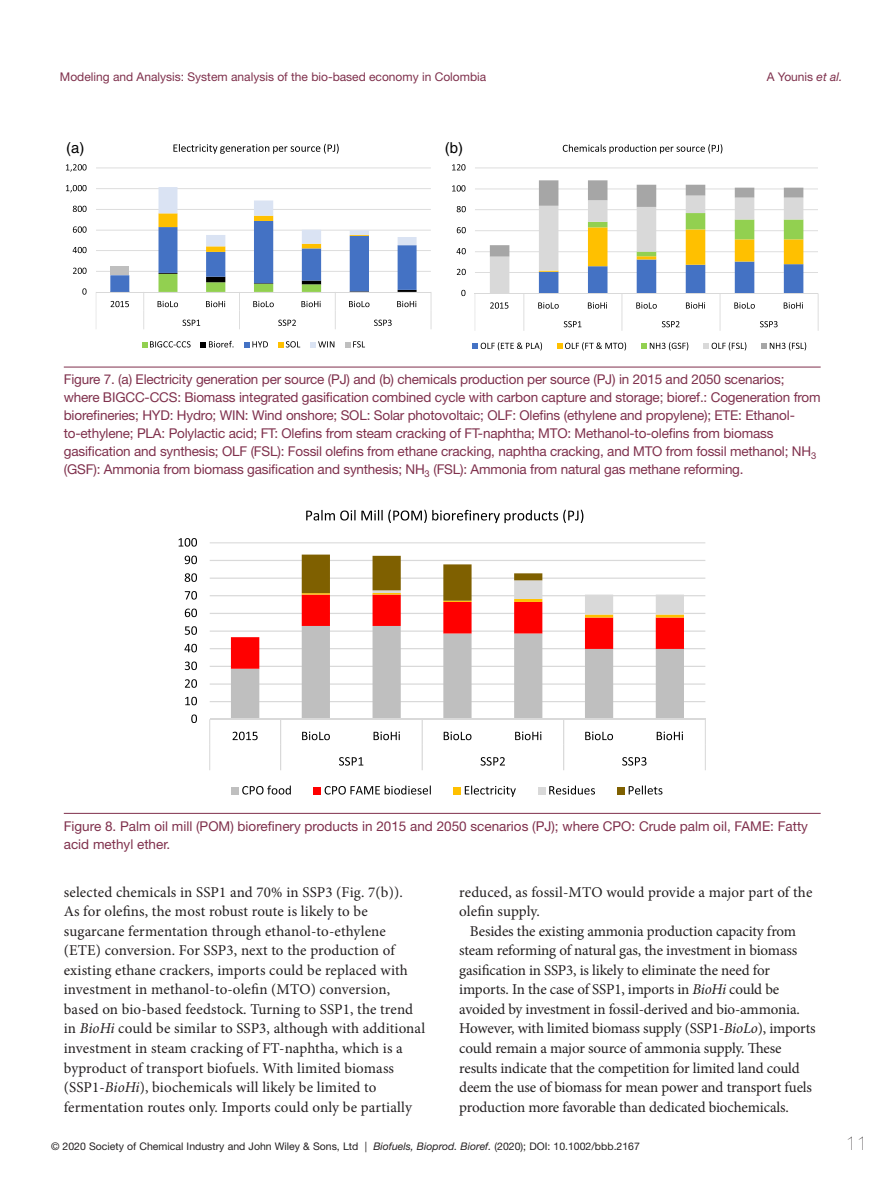
<style>
.page{position:relative;width:893px;height:1187px;background:#fff}
.page>*{position:absolute;margin:0;border:0;box-sizing:border-box;transform-origin:0 0}
.t1{font:200 19.5px "Helvetica Neue LT Std";color:#231f20}
.TXT{font:15px/19.5px "Minion Pro";color:#231f20}
.t2{font:15px "Helvetica LT Std";color:#000}
.FIG_CAP{font:13.5px/18px "Helvetica Neue LT Std";letter-spacing:-.015em;color:#7f304c}
.t3{font:12px "Helvetica Neue LT Std";color:#7f304c}
.t4{font:10.5px "Helvetica Neue LT Std";color:#231f20}
.s1{font-style:italic}
</style>
<div class="page">
<hr style="left:96px;top:271px;width:335px;height:1px;background:#d9d9d9">
<hr style="left:96px;top:250px;width:335px;height:1px;background:#d9d9d9">
<hr style="left:96px;top:230px;width:335px;height:1px;background:#d9d9d9">
<hr style="left:96px;top:209px;width:335px;height:1px;background:#d9d9d9">
<hr style="left:96px;top:188px;width:335px;height:1px;background:#d9d9d9">
<hr style="left:96px;top:167px;width:335px;height:1px;background:#d9d9d9">
<hr style="left:96px;top:291px;width:335px;height:1px;background:#d9d9d9">
<svg style="left:96px;top:292px;width:1px;height:37px"></svg>
<svg style="left:431px;top:292px;width:1px;height:37px"></svg>
<svg style="left:82px;top:288px;width:5px;height:6px"></svg>
<svg style="left:73px;top:267px;width:14px;height:7px"></svg>
<svg style="left:73px;top:247px;width:14px;height:6px"></svg>
<svg style="left:73px;top:226px;width:14px;height:7px"></svg>
<svg style="left:73px;top:206px;width:14px;height:6px"></svg>
<svg style="left:66px;top:185px;width:21px;height:7px"></svg>
<svg style="left:66px;top:164px;width:21px;height:8px"></svg>
<svg style="left:110px;top:187px;width:307px;height:142px"></svg>
<svg style="left:173px;top:144px;width:166px;height:10px"></svg>
<svg style="left:142px;top:341px;width:49px;height:6px"></svg>
<svg style="left:201px;top:341px;width:32px;height:6px"></svg>
<svg style="left:244px;top:341px;width:24px;height:6px"></svg>
<svg style="left:278px;top:341px;width:22px;height:6px"></svg>
<svg style="left:310px;top:341px;width:24px;height:6px"></svg>
<svg style="left:345px;top:341px;width:20px;height:6px"></svg>
<hr style="left:475px;top:272px;width:343px;height:1px;background:#d9d9d9">
<hr style="left:475px;top:251px;width:343px;height:1px;background:#d9d9d9">
<hr style="left:475px;top:230px;width:343px;height:1px;background:#d9d9d9">
<hr style="left:475px;top:209px;width:343px;height:1px;background:#d9d9d9">
<hr style="left:475px;top:188px;width:343px;height:1px;background:#d9d9d9">
<hr style="left:475px;top:167px;width:343px;height:1px;background:#d9d9d9">
<hr style="left:475px;top:293px;width:343px;height:1px;background:#d9d9d9">
<svg style="left:818px;top:293px;width:1px;height:38px"></svg>
<svg style="left:461px;top:290px;width:4px;height:6px"></svg>
<svg style="left:457px;top:269px;width:9px;height:6px"></svg>
<svg style="left:456px;top:248px;width:10px;height:6px"></svg>
<svg style="left:457px;top:227px;width:9px;height:6px"></svg>
<svg style="left:457px;top:206px;width:9px;height:6px"></svg>
<svg style="left:452px;top:185px;width:13px;height:6px"></svg>
<svg style="left:452px;top:164px;width:13px;height:6px"></svg>
<svg style="left:490px;top:180px;width:313px;height:151px"></svg>
<svg style="left:563px;top:144px;width:159px;height:10px"></svg>
<svg style="left:473px;top:342px;width:69px;height:8px"></svg>
<svg style="left:557px;top:342px;width:69px;height:8px"></svg>
<svg style="left:642px;top:342px;width:46px;height:8px"></svg>
<svg style="left:703px;top:342px;width:43px;height:8px"></svg>
<svg style="left:761px;top:342px;width:45px;height:8px"></svg>
<hr style="left:64px;top:367px;width:757px;height:1px;background:#7f304c">
<hr style="left:210px;top:542px;width:495px;height:1px;background:#d9d9d9">
<hr style="left:210px;top:560px;width:495px;height:1px;background:#d9d9d9">
<hr style="left:210px;top:577px;width:495px;height:1px;background:#d9d9d9">
<hr style="left:210px;top:595px;width:495px;height:1px;background:#d9d9d9">
<hr style="left:210px;top:612px;width:495px;height:2px;background:#d9d9d9">
<hr style="left:210px;top:630px;width:495px;height:1px;background:#d9d9d9">
<hr style="left:210px;top:648px;width:495px;height:1px;background:#d9d9d9">
<hr style="left:210px;top:665px;width:495px;height:2px;background:#d9d9d9">
<hr style="left:210px;top:683px;width:495px;height:1px;background:#d9d9d9">
<hr style="left:210px;top:701px;width:495px;height:1px;background:#d9d9d9">
<hr style="left:210px;top:718px;width:495px;height:1px;background:#d9d9d9">
<svg style="left:705px;top:719px;width:1px;height:51px"></svg>
<svg style="left:209px;top:719px;width:1px;height:51px"></svg>
<svg style="left:191px;top:714px;width:6px;height:9px"></svg>
<svg style="left:185px;top:696px;width:12px;height:9px"></svg>
<svg style="left:185px;top:679px;width:12px;height:8px"></svg>
<svg style="left:185px;top:661px;width:12px;height:9px"></svg>
<svg style="left:184px;top:643px;width:13px;height:9px"></svg>
<svg style="left:185px;top:626px;width:12px;height:8px"></svg>
<svg style="left:185px;top:608px;width:12px;height:9px"></svg>
<svg style="left:185px;top:591px;width:12px;height:8px"></svg>
<svg style="left:185px;top:573px;width:12px;height:9px"></svg>
<svg style="left:185px;top:555px;width:12px;height:9px"></svg>
<svg style="left:179px;top:538px;width:18px;height:8px"></svg>
<svg style="left:231px;top:554px;width:453px;height:216px"></svg>
<svg style="left:306px;top:509px;width:277px;height:14px"></svg>
<div style="left:231px;top:787px;width:8px;height:7px;background:#bfbfbf"></div>
<svg style="left:242px;top:785px;width:49px;height:9px"></svg>
<div style="left:314px;top:787px;width:7px;height:7px;background:#f00"></div>
<svg style="left:325px;top:785px;width:106px;height:9px"></svg>
<div style="left:453px;top:787px;width:8px;height:7px;background:#ffc000"></div>
<svg style="left:465px;top:785px;width:51px;height:11px"></svg>
<div style="left:538px;top:787px;width:7px;height:7px;background:#d9d9d9"></div>
<svg style="left:549px;top:785px;width:46px;height:9px"></svg>
<div style="left:617px;top:787px;width:8px;height:7px;background:#7f6000"></div>
<svg style="left:629px;top:785px;width:33px;height:9px"></svg>
<hr style="left:64px;top:813px;width:757px;height:1px;background:#7f304c">
<p class="t3" style="left:60px;top:69px;width:428px">Modeling and Analysis: System analysis of the bio-based economy in Colombia</p>
<p class="t3" style="left:767px;top:69px;width:77px">A Younis <span class="s1">et al.</span></p>
<p class="t2" style="left:66px;top:139px;width:20px">(a)</p>
<p class="t2" style="left:445px;top:139px;width:20px">(b)</p>
<p class="FIG_CAP" style="left:64px;top:370px;width:758px">Figure 7. (a) Electricity generation per source (PJ) and (b) chemicals production per source (PJ) in 2015 and 2050 scenarios; where BIGCC-CCS: Biomass integrated gasification combined cycle with carbon capture and storage; bioref.: Cogeneration from biorefineries; HYD: Hydro; WIN: Wind onshore; SOL: Solar photovoltaic; OLF: Olefins (ethylene and propylene); ETE: Ethanol&shy;to-ethylene; PLA: Polylactic acid; FT: Olefins from steam cracking of FT-naphtha; MTO: Methanol-to-olefins from biomass gasification and synthesis; OLF (FSL): Fossil olefins from ethane cracking, naphtha cracking, and MTO from fossil methanol; NH<sub>3 </sub>(GSF): Ammonia from biomass gasification and synthesis; NH<sub>3</sub> (FSL): Ammonia from natural gas methane reforming.</p>
<p class="FIG_CAP" style="left:64px;top:816px;width:746px">Figure 8. Palm oil mill (POM) biorefinery products in 2015 and 2050 scenarios (PJ); where CPO: Crude palm oil, FAME: Fatty acid methyl ether.</p>
<p class="TXT" style="left:64px;top:882px;width:363px">selected chemicals in SSP1 and 70% in SSP3 (Fig. 7(b)).<br>As for olefins, the most robust route is likely to be sugarcane fermentation through ethanol-to-ethylene (ETE) conversion. For SSP3, next to the production of existing ethane crackers, imports could be replaced with investment in methanol-to-olefin (MTO) conversion, based on bio-based feedstock. Turning to SSP1, the trend in <span class="s1">BioHi</span> could be similar to SSP3, although with additional investment in steam cracking of FT-naphtha, which is a byproduct of transport biofuels. With limited biomass (SSP1-<span class="s1">BioHi</span>), biochemicals will likely be limited to fermentation routes only. Imports could only be partially</p>
<p class="TXT" style="left:459px;top:882px;width:355px">reduced, as fossil-MTO would provide a major part of the olefin supply.</p>
<p class="TXT" style="left:459px;top:921px;width:358px;text-indent:11px">Besides the existing ammonia production capacity from steam reforming of natural gas, the investment in biomass gasification in SSP3, is likely to eliminate the need for imports. In the case of SSP1, imports in <span class="s1">BioHi</span> could be avoided by investment in fossil-derived and bio-ammonia.<br>However, with limited biomass supply (SSP1-<span class="s1">BioLo</span>), imports could remain a major source of ammonia supply. These results indicate that the competition for limited land could deem the use of biomass for mean power and transport fuels production more favorable than dedicated biochemicals.</p>
<p class="t4" style="left:51px;top:1140px;width:590px">© 2020 Society of Chemical Industry and John Wiley &amp; Sons, Ltd | <span class="s1">Biofuels, Bioprod. Bioref.</span> (2020); DOI: 10.1002/bbb.2167</p>
<h1 class="t1" style="left:846px;top:1131px;width:23px">11</h1>
</div>
